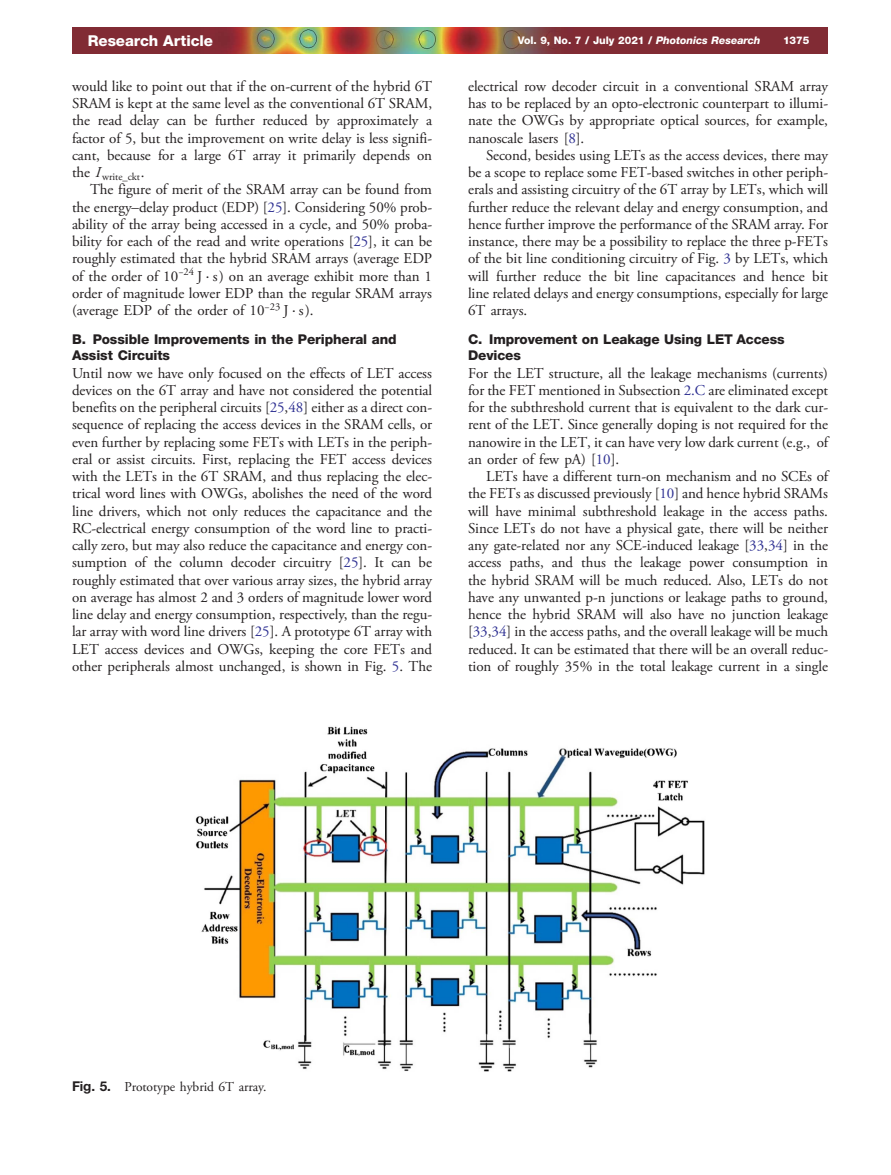
<style>
.page{position:relative;width:891px;height:1175px;background:#fff}
.page>*{position:absolute;margin:0;border:0;box-sizing:border-box;transform-origin:0 0}
.t1{font:15px/17.2px "Adv OT635 f 2 c 37";color:#231f20;text-align:justify}
.t2{font:15px "Adv O Tfbba 3 ace.B";color:#fff}
.t3{font:13.5px/16.5px "Adv O Tfbba 3 ace.B";color:#231f20}
.t4{font:13.5px "Adv OT635 f 2 c 37";color:#231f20}
.t5{font:10.5px "Adv O Tfbba 3 ace.B";color:#fff}
.t6{font:10.5px "Adv TT6 cf 9196 d";color:#231f20}
.s1{font-family:"Adv OT9 d 7 a 08 b 4.BI"}
.s2{font-family:"Adv OT635 f 2 c 37"}
.s3{font-family:"Adv TT8608 a 8 d 1"}
.s4{color:#2e3092}
.s5{font-family:"Adv TT6 cf 9196 d"}
.s6{font-family:"Adv OT34 fe 1490.B"}
</style>
<div class="page">
<img style="left:195px;top:726px;width:510px;height:346px">
<img style="left:72px;top:28px;width:756px;height:25px">
<p class="t2" style="left:88px;top:35px;width:127px">Research Article</p>
<p class="t5" style="left:518px;top:37px;width:244px">Vol. 9, No. 7 / July 2021 / <span class="s1">Photonics Research</span></p>
<p class="t5" style="left:783px;top:37px;width:28px">1375</p>
<p class="t1" style="left:72px;top:79px;width:362px">would like to point out that if the on-current of the hybrid 6T SRAM is kept at the same level as the conventional 6T SRAM, the read delay can be further reduced by approximately a factor of 5, but the improvement on write delay is less signifi&shy;cant, because for a large 6T array it primarily depends on</p>
<p class="t6" style="left:72px;top:173px;width:74px"><sup>the</sup> <sup>I</sup>write<span class="s2">_</span>ckt<sup>.</sup></p>
<p class="t1" style="left:72px;top:182px;width:362px;text-indent:18px">The figure of merit of the SRAM array can be found from the energy<span class="s3">–</span>delay product (EDP) [<span class="s4">25</span>]. Considering 50% prob&shy;ability of the array being accessed in a cycle, and 50% proba&shy;bility for each of the read and write operations [<span class="s4">25</span>], it can be roughly estimated that the hybrid SRAM arrays (average EDP of the order of <span class="s5">10</span><sup>−</sup><sup>24</sup> <span class="s5">J</span> <span class="s3">⋅</span> <span class="s5">s</span>) on an average exhibit more than 1 order of magnitude lower EDP than the regular SRAM arrays (average EDP of the order of <span class="s5">10</span><sup>−</sup><sup>23</sup> <span class="s5">J</span> <span class="s3">⋅</span> <span class="s5">s</span>).</p>
<p class="t3" style="left:72px;top:332px;width:326px">B. Possible Improvements in the Peripheral and<br>Assist Circuits</p>
<p class="t1" style="left:72px;top:365px;width:362px">Until now we have only focused on the effects of LET access devices on the 6T array and have not considered the potential benefits on the peripheral circuits [<span class="s4">25</span>,<span class="s4">48</span>] either as a direct con&shy;sequence of replacing the access devices in the SRAM cells, or even further by replacing some FETs with LETs in the periph&shy;eral or assist circuits. First, replacing the FET access devices with the LETs in the 6T SRAM, and thus replacing the elec&shy;trical word lines with OWGs, abolishes the need of the word line drivers, which not only reduces the capacitance and the RC-electrical energy consumption of the word line to practi&shy;cally zero, but may also reduce the capacitance and energy con&shy;sumption of the column decoder circuitry [<span class="s4">25</span>]. It can be roughly estimated that over various array sizes, the hybrid array on average has almost 2 and 3 orders of magnitude lower word line delay and energy consumption, respectively, than the regu&shy;lar array with word line drivers [<span class="s4">25</span>]. A prototype 6T array with LET access devices and OWGs, keeping the core FETs and other peripherals almost unchanged, is shown in Fig. <span class="s4">5</span>. The</p>
<p class="t1" style="left:468px;top:79px;width:361px">electrical row decoder circuit in a conventional SRAM array has to be replaced by an opto-electronic counterpart to illumi&shy;nate the OWGs by appropriate optical sources, for example, nanoscale lasers [<span class="s4">8</span>].</p>
<p class="t1" style="left:468px;top:148px;width:362px;text-indent:18px">Second, besides using LETs as the access devices, there may be a scope to replace some FET-based switches in other periph&shy;erals and assisting circuitry of the 6T array by LETs, which will further reduce the relevant delay and energy consumption, and hence further improve the performance of the SRAM array. For instance, there may be a possibility to replace the three p-FETs of the bit line conditioning circuitry of Fig. <span class="s4">3</span> by LETs, which will further reduce the bit line capacitances and hence bit line related delays and energy consumptions, especially for large 6T arrays.</p>
<p class="t3" style="left:468px;top:332px;width:318px">C. Improvement on Leakage Using LET Access<br>Devices</p>
<p class="t1" style="left:468px;top:365px;width:362px">For the LET structure, all the leakage mechanisms (currents) for the FET mentioned in Subsection <span class="s4">2.C</span> are eliminated except for the subthreshold current that is equivalent to the dark cur&shy;rent of the LET. Since generally doping is not required for the nanowire in the LET, it can have very low dark current (e.g., of an order of few pA) [<span class="s4">10</span>].</p>
<p class="t1" style="left:468px;top:469px;width:361px;text-indent:18px">LETs have a different turn-on mechanism and no SCEs of the FETs as discussed previously [<span class="s4">10</span>] and hence hybrid SRAMs will have minimal subthreshold leakage in the access paths.<br>Since LETs do not have a physical gate, there will be neither any gate-related nor any SCE-induced leakage [<span class="s4">33</span>,<span class="s4">34</span>] in the access paths, and thus the leakage power consumption in the hybrid SRAM will be much reduced. Also, LETs do not have any unwanted p-n junctions or leakage paths to ground, hence the hybrid SRAM will also have no junction leakage [<span class="s4">33</span>,<span class="s4">34</span>] in the access paths, and the overall leakage will be much reduced. It can be estimated that there will be an overall reduc&shy;tion of roughly 35% in the total leakage current in a single</p>
<p class="t4" style="left:72px;top:1081px;width:196px"><span class="s6">Fig. 5.</span> Prototype hybrid 6T array.</p>
</div>
